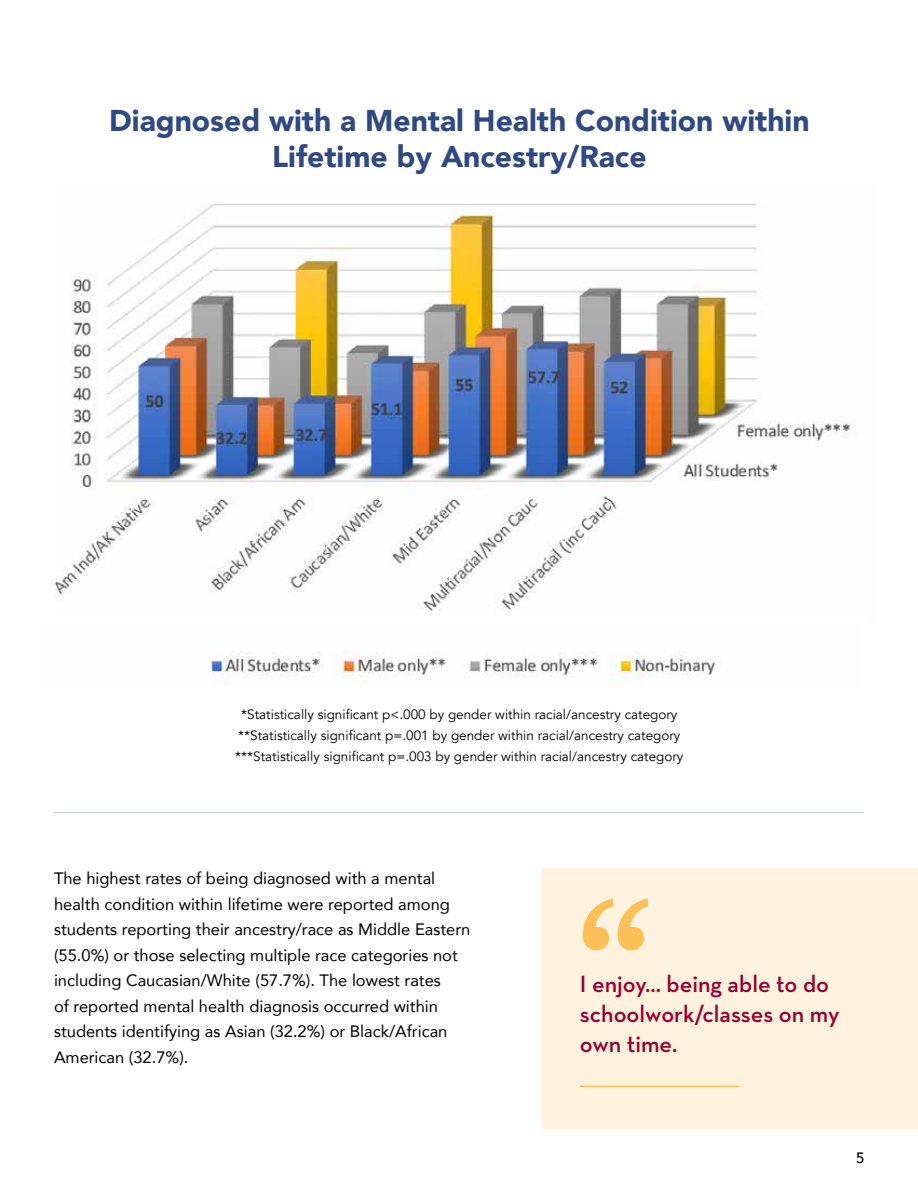
<style>
.page{position:relative;width:918px;height:1188px;background:#fff}
.page>*{position:absolute;margin:0;border:0;box-sizing:border-box;transform-origin:0 0}
.t1{font:210px "Marcia";color:#fdc057}
.t2{font:900 30px/36px "Avenir";color:#304981;text-align:center}
.t3{font:600 24px/30px "Neutraface Text";color:#98002e}
.t4{font:16.5px/25.5px "Avenir";color:#000}
.t5{font:500 15px "Avenir";color:#000}
.t6{font:13.5px/21px "Avenir";color:#000;text-align:center}
</style>
<div class="page">
<img style="left:54px;top:204px;width:803px;height:407px">
<img style="left:211px;top:651px;width:509px;height:35px">
<div style="left:542px;top:868px;width:376px;height:261px;background:#fff3e0"></div>
<hr style="left:580px;top:1086px;width:159px;height:1px;background:#fdc057">
<hr style="left:54px;top:812px;width:810px;height:1px;background:#cad0d7">
<h2 class="t2" style="left:109px;top:102px;width:702px">Diagnosed with a Mental Health Condition within<br>Lifetime by Ancestry/Race</h2>
<p class="t6" style="left:235px;top:704px;width:450px">*Statistically significant p&lt;.000 by gender within racial/ancestry category **Statistically significant p=.001 by gender within racial/ancestry category ***Statistically significant p=.003 by gender within racial/ancestry category</p>
<p class="t4" style="left:54px;top:865px;width:418px">The highest rates of being diagnosed with a mental health condition within lifetime were reported among students reporting their ancestry/race as Middle Eastern (55.0%) or those selecting multiple race categories not including Caucasian/White (57.7%). The lowest rates<br>of reported mental health diagnosis occurred within students identifying as Asian (32.2%) or Black/African American (32.7%).</p>
<h1 class="t1" style="left:567px;top:851px;width:95px">“</h1>
<h3 class="t3" style="left:580px;top:969px;width:261px">I enjoy... being able to do schoolwork/classes on my</h3>
<h3 class="t3" style="left:580px;top:1029px;width:99px">own time.</h3>
<p class="t5" style="left:856px;top:1145px;width:10px">5</p>
</div>
